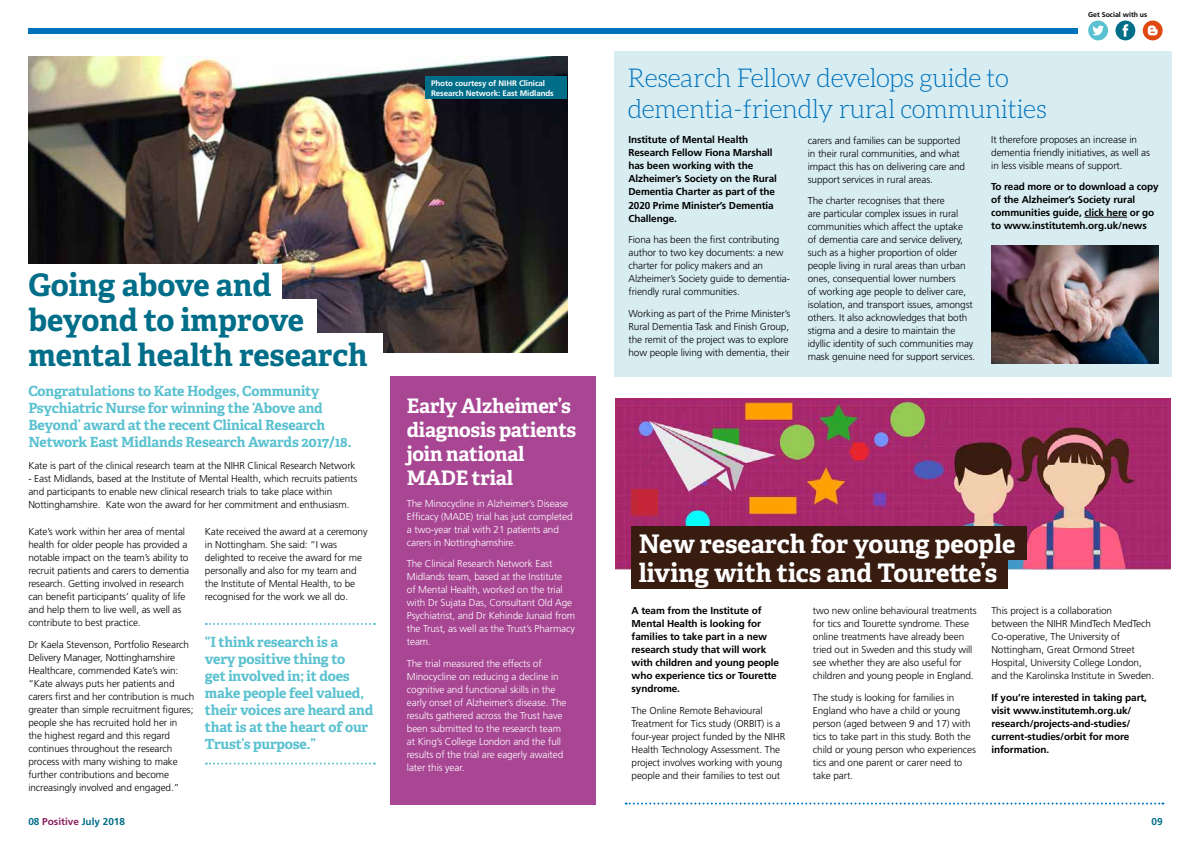
<style>
.page{position:relative;width:1191px;height:842px;background:#fff}
.page>*{position:absolute;margin:0;border:0;box-sizing:border-box;transform-origin:0 0}
.t1{font:700 31px/35px "Adelle PE";letter-spacing:-.005em;color:#006e89}
.t2{font:300 26px/31.2px "Aleo";letter-spacing:-.02em;color:#0072bb}
.t3{font:700 25.6px/28.9px "Adelle PE";letter-spacing:-.005em;color:#fff}
.t4{font:700 20px/24px "Adelle PE";letter-spacing:-.01em;color:#fff}
.t5{font:700 14px/17px "Adelle PE";letter-spacing:-.015em;color:#5ac1d0}
.t6{font:300 10px/13px "Frutiger";letter-spacing:-.01em;color:#000}
.t7{font:300 10px/13px "Frutiger";letter-spacing:-.01em;color:#fff}
.t8{font:700 10px/13px "Frutiger";letter-spacing:-.01em;color:#000}
.t9{font:700 10px "Frutiger";color:#006e89}
.t10{font:700 8px/10px "Frutiger";letter-spacing:-.01em;color:#fff}
.t11{font:700 7px "Frutiger";color:#000}
.s1{color:#891e5d}
</style>
<div class="page">
<div style="left:614px;top:51px;width:558px;height:325px;background:#d8edf2"></div>
<img style="left:615px;top:398px;width:555px;height:171px">
<div style="left:390px;top:376px;width:205px;height:428px;background:#a84693"></div>
<img style="left:28px;top:57px;width:539px;height:295px">
<img style="left:991px;top:245px;width:167px;height:118px">
<div style="left:20px;top:333px;width:363px;height:41px;background:#fff"></div>
<div style="left:20px;top:299px;width:297px;height:40px;background:#fff"></div>
<div style="left:20px;top:264px;width:262px;height:41px;background:#fff"></div>
<div style="left:28px;top:28px;width:1049px;height:6px;background:#0072bb"></div>
<div style="left:1088px;top:21px;width:20px;height:19px;background:#5ac1d0;border-radius:50%"></div>
<svg style="left:1092px;top:26px;width:12px;height:9px"></svg>
<div style="left:1115px;top:21px;width:20px;height:19px;background:#006e89;border-radius:50%"></div>
<svg style="left:1122px;top:24px;width:6px;height:13px"></svg>
<svg style="left:1142px;top:21px;width:20px;height:19px"></svg>
<svg style="left:1147px;top:26px;width:10px;height:9px"></svg>
<hr style="left:1084px;top:217px;width:43px;height:1px;background:#000">
<svg style="left:206px;top:623px;width:169px;height:2px"></svg>
<svg style="left:206px;top:762px;width:169px;height:2px"></svg>
<svg style="left:625px;top:802px;width:538px;height:2px"></svg>
<div style="left:425px;top:77px;width:142px;height:22px;background:#006e89"></div>
<div style="left:631px;top:555px;width:376px;height:34px;background:#381c10"></div>
<div style="left:631px;top:527px;width:395px;height:33px;background:#381c10"></div>
<p class="t10" style="left:431px;top:78px;width:124px">Photo courtesy of NIHR Clinical<br>Research Network: East Midlands</p>
<h1 class="t1" style="left:28px;top:266px;width:341px">Going above and beyond to improve mental health research</h1>
<h3 class="t5" style="left:28px;top:382px;width:325px">Congratulations to Kate Hodges, Community Psychiatric Nurse for winning the ‘Above and Beyond’ award at the recent Clinical Research Network East Midlands Research Awards 2017/18.</h3>
<p class="t6" style="left:28px;top:459px;width:329px">Kate is part of the clinical research team at the NIHR Clinical Research Network</p>
<p class="t6" style="left:28px;top:472px;width:330px">- East Midlands, based at the Institute of Mental Health, which recruits patients and participants to enable new clinical research trials to take place within<br>Nottinghamshire. Kate won the award for her commitment and enthusiasm.</p>
<p class="t6" style="left:28px;top:525px;width:162px">Kate’s work within her area of mental health for older people has provided a notable impact on the team’s ability to recruit patients and carers to dementia research. Getting involved in research can benefit participants’ quality of life and help them to live well, as well as contribute to best practice.</p>
<p class="t6" style="left:28px;top:638px;width:167px">Dr Kaela Stevenson, Portfolio Research Delivery Manager, Nottinghamshire Healthcare, commended Kate’s win: “Kate always puts her patients and carers first and her contribution is much greater than simple recruitment figures; people she has recruited hold her in<br>the highest regard and this regard continues throughout the research process with many wishing to make further contributions and become increasingly involved and engaged.”</p>
<p class="t6" style="left:205px;top:525px;width:164px">Kate received the award at a ceremony in Nottingham. She said: “I was delighted to receive the award for me personally and also for my team and the Institute of Mental Health, to be recognised for the work we all do.</p>
<h3 class="t5" style="left:205px;top:633px;width:170px">“I think research is a<br>very positive thing to<br>get involved in; it does make people feel valued, their voices are heard and that is at the heart of our<br>Trust’s purpose.”</h3>
<h3 class="t4" style="left:407px;top:393px;width:171px">Early Alzheimer’s diagnosis patients join national<br>MADE trial</h3>
<p class="t7" style="left:407px;top:497px;width:167px">The Minocycline in Alzheimer’s Disease Efficacy (MADE) trial has just completed a two-year trial with 21 patients and carers in Nottinghamshire.</p>
<p class="t7" style="left:407px;top:557px;width:170px">The Clinical Research Network East Midlands team, based at the Institute<br>of Mental Health, worked on the trial with Dr Sujata Das, Consultant Old Age Psychiatrist, and Dr Kehinde Junaid from the Trust, as well as the Trust’s Pharmacy team.</p>
<p class="t7" style="left:407px;top:657px;width:161px">The trial measured the effects of Minocycline on reducing a decline in cognitive and functional skills in the early onset of Alzheimer’s disease. The results gathered across the Trust have been submitted to the research team at King’s College London and the full results of the trial are eagerly awaited later this year.</p>
<h2 class="t2" style="left:628px;top:62px;width:420px">Research Fellow develops guide to dementia-friendly rural communities</h2>
<p class="t11" style="left:1088px;top:11px;width:61px">Get Social with us</p>
<p class="t8" style="left:628px;top:133px;width:150px">Institute of Mental Health<br>Research Fellow Fiona Marshall has been working with the<br>Alzheimer’s Society on the Rural<br>Dementia Charter as part of the<br>2020 Prime Minister’s Dementia<br>Challenge.</p>
<p class="t6" style="left:628px;top:233px;width:163px">Fiona has been the first contributing author to two key documents: a new charter for policy makers and an Alzheimer’s Society guide to dementia&shy;friendly rural communities.</p>
<p class="t6" style="left:628px;top:306px;width:163px">Working as part of the Prime Minister’s Rural Dementia Task and Finish Group, the remit of the project was to explore how people living with dementia, their</p>
<p class="t6" style="left:808px;top:134px;width:159px">carers and families can be supported in their rural communities, and what impact this has on delivering care and support services in rural areas.</p>
<p class="t6" style="left:808px;top:194px;width:169px">The charter recognises that there<br>are particular complex issues in rural communities which affect the uptake<br>of dementia care and service delivery, such as a higher proportion of older people living in rural areas than urban ones, consequential lower numbers<br>of working age people to deliver care, isolation, and transport issues, amongst others. It also acknowledges that both stigma and a desire to maintain the idyllic identity of such communities may mask genuine need for support services.</p>
<p class="t6" style="left:991px;top:133px;width:160px">It therefore proposes an increase in dementia friendly initiatives, as well as in less visible means of support.</p>
<p class="t8" style="left:991px;top:180px;width:169px">To read more or to download a copy of the Alzheimer’s Society rural communities guide, click here or go to www.institutemh.org.uk/news</p>
<h3 class="t3" style="left:638px;top:528px;width:378px">New research for young people living with tics and Tourette’s</h3>
<p class="t8" style="left:631px;top:604px;width:149px">A team from the Institute of<br>Mental Health is looking for families to take part in a new research study that will work with children and young people who experience tics or Tourette syndrome.</p>
<p class="t6" style="left:631px;top:704px;width:155px">The Online Remote Behavioural Treatment for Tics study (ORBIT) is a four-year project funded by the NIHR Health Technology Assessment. The project involves working with young people and their families to test out</p>
<p class="t6" style="left:813px;top:604px;width:165px">two new online behavioural treatments for tics and Tourette syndrome. These online treatments have already been tried out in Sweden and this study will see whether they are also useful for children and young people in England.</p>
<p class="t6" style="left:813px;top:691px;width:165px">The study is looking for families in<br>England who have a child or young person (aged between 9 and 17) with tics to take part in this study. Both the child or young person who experiences tics and one parent or carer need to take part.</p>
<p class="t6" style="left:991px;top:604px;width:164px">This project is a collaboration<br>between the NIHR MindTech MedTech Co-operative, The University of Nottingham, Great Ormond Street Hospital, University College London, and the Karolinska Institute in Sweden.</p>
<p class="t8" style="left:991px;top:691px;width:157px">If you’re interested in taking part, visit www.institutemh.org.uk/ research/projects-and-studies/ current-studies/orbit for more information.</p>
<p class="t9" style="left:28px;top:815px;width:98px">08 <span class="s1">Positive</span> July 2018</p>
<p class="t9" style="left:1151px;top:815px;width:13px">09</p>
</div>
